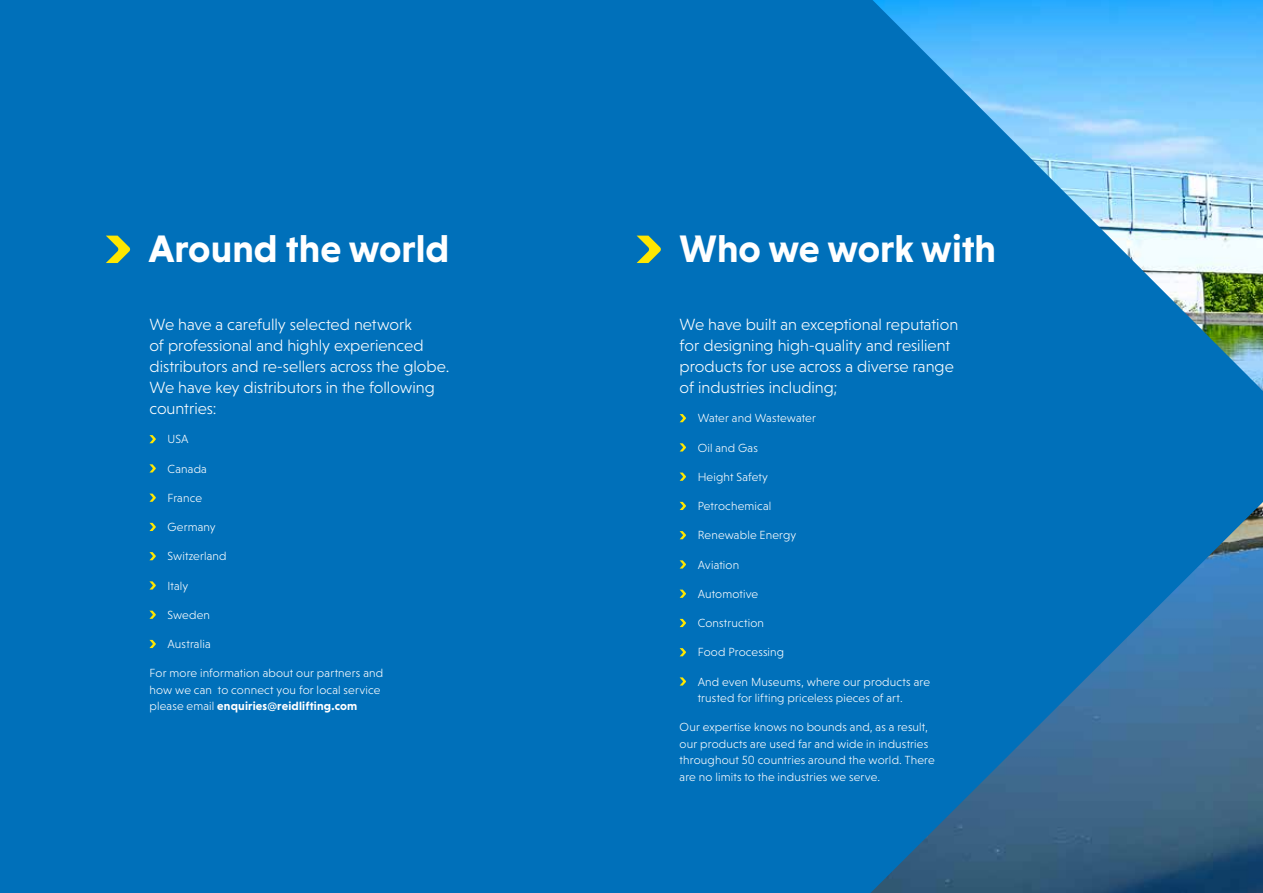
<style>
.page{position:relative;width:1263px;height:893px;background:#fff}
.page>*{position:absolute;margin:0;border:0;box-sizing:border-box;transform-origin:0 0}
.t1{font:700 39px "Niveau Grotesk";color:#fff}
.t2{font:300 16.5px/21px "Niveau Grotesk";color:#fff}
.t3{font:300 12px/16.5px "Niveau Grotesk";letter-spacing:.015em;color:#fff}
.s1{font-weight:700}
</style>
<div class="page">
<div style="left:0;top:0;width:870px;height:893px;background:#0070ba"></div>
<img style="left:870px;top:0;width:393px;height:893px">
<svg style="left:680px;top:414px;width:6px;height:8px"></svg>
<svg style="left:680px;top:443px;width:6px;height:8px"></svg>
<svg style="left:680px;top:473px;width:6px;height:8px"></svg>
<svg style="left:680px;top:502px;width:6px;height:8px"></svg>
<svg style="left:680px;top:531px;width:6px;height:8px"></svg>
<svg style="left:680px;top:560px;width:6px;height:8px"></svg>
<svg style="left:680px;top:590px;width:6px;height:8px"></svg>
<svg style="left:680px;top:619px;width:6px;height:8px"></svg>
<svg style="left:680px;top:648px;width:6px;height:8px"></svg>
<svg style="left:680px;top:677px;width:6px;height:9px"></svg>
<svg style="left:637px;top:236px;width:24px;height:27px"></svg>
<svg style="left:149px;top:435px;width:7px;height:8px"></svg>
<svg style="left:149px;top:464px;width:7px;height:8px"></svg>
<svg style="left:149px;top:494px;width:7px;height:8px"></svg>
<svg style="left:149px;top:523px;width:7px;height:8px"></svg>
<svg style="left:149px;top:552px;width:7px;height:8px"></svg>
<svg style="left:149px;top:581px;width:7px;height:8px"></svg>
<svg style="left:149px;top:611px;width:7px;height:8px"></svg>
<svg style="left:149px;top:640px;width:7px;height:8px"></svg>
<svg style="left:106px;top:236px;width:24px;height:27px"></svg>
<h1 class="t1" style="left:149px;top:226px;width:302px">Around the world</h1>
<h2 class="t2" style="left:149px;top:314px;width:302px">We have a carefully selected network<br>of professional and highly experienced distributors and re-sellers across the globe.<br>We have key distributors in the following countries:</h2>
<p class="t3" style="left:167px;top:431px;width:23px">USA</p>
<p class="t3" style="left:167px;top:460px;width:41px">Canada</p>
<p class="t3" style="left:167px;top:489px;width:36px">France</p>
<p class="t3" style="left:167px;top:519px;width:50px">Germany</p>
<p class="t3" style="left:167px;top:548px;width:61px">Switzerland</p>
<p class="t3" style="left:167px;top:577px;width:22px">Italy</p>
<p class="t3" style="left:167px;top:606px;width:44px">Sweden</p>
<p class="t3" style="left:167px;top:636px;width:45px">Australia</p>
<p class="t3" style="left:149px;top:665px;width:235px">For more information about our partners and how we can to connect you for local service please email <span class="s1">enquiries@reidlifting.com</span></p>
<h1 class="t1" style="left:680px;top:226px;width:318px">Who we work with</h1>
<h2 class="t2" style="left:680px;top:314px;width:280px">We have built an exceptional reputation for designing high-quality and resilient products for use across a diverse range of industries including;</h2>
<p class="t3" style="left:698px;top:410px;width:120px">Water and Wastewater</p>
<p class="t3" style="left:698px;top:439px;width:62px">Oil and Gas</p>
<p class="t3" style="left:698px;top:468px;width:72px">Height Safety</p>
<p class="t3" style="left:698px;top:498px;width:75px">Petrochemical</p>
<p class="t3" style="left:698px;top:527px;width:100px">Renewable Energy</p>
<p class="t3" style="left:698px;top:556px;width:43px">Aviation</p>
<p class="t3" style="left:698px;top:585px;width:62px">Automotive</p>
<p class="t3" style="left:698px;top:615px;width:68px">Construction</p>
<p class="t3" style="left:698px;top:644px;width:88px">Food Processing</p>
<p class="t3" style="left:698px;top:673px;width:234px">And even Museums, where our products are trusted for lifting priceless pieces of art.</p>
<p class="t3" style="left:680px;top:719px;width:257px">Our expertise knows no bounds and, as a result, our products are used far and wide in industries throughout 50 countries around the world. There are no limits to the industries we serve.</p>
</div>
